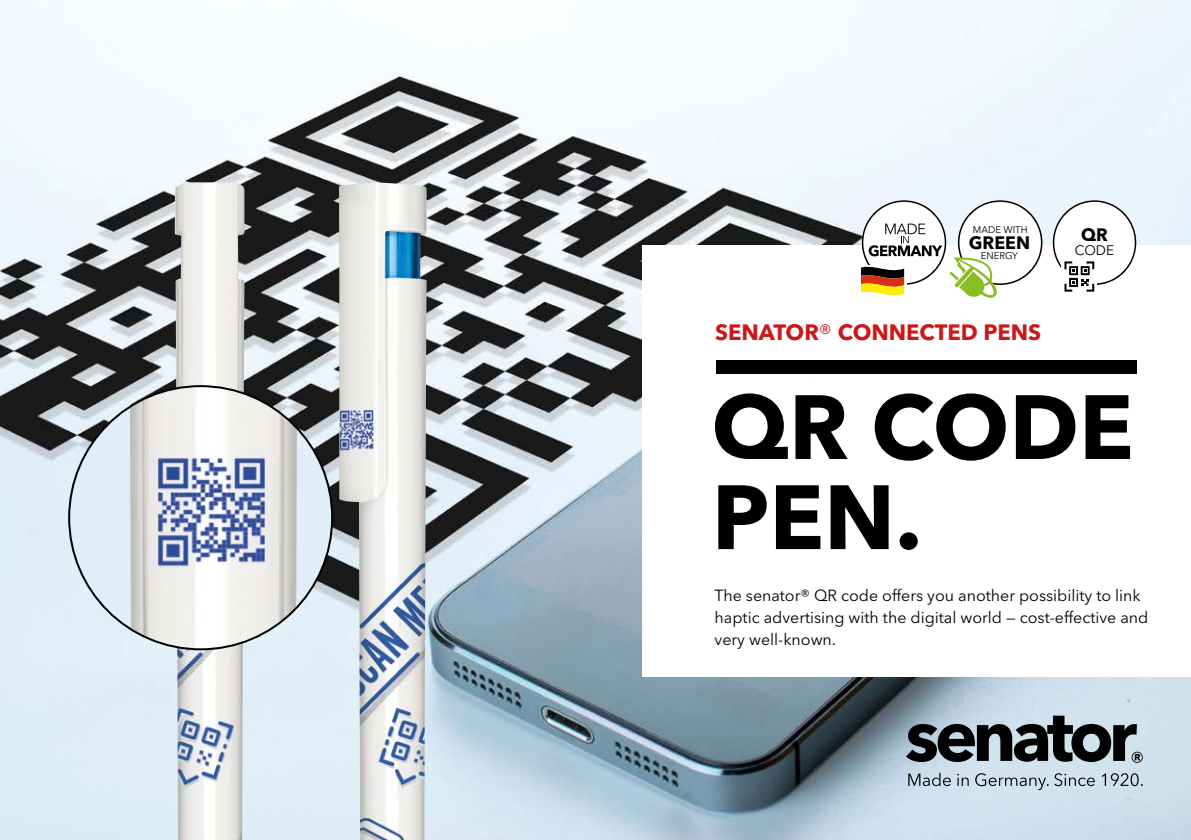
<style>
.page{position:relative;width:1191px;height:840px;background:#fff}
.page>*{position:absolute;margin:0;border:0;box-sizing:border-box;transform-origin:0 0}
.t1{font:700 90px/90px "Avenir Next W1 G";color:#000}
.t2{font:700 22px "Avenir Next W1 G";color:#cd1719}
.t3{font:700 17.8px "Avenir Next W1 G";color:#000}
.t4{font:16px/22px "Avenir Next W1 G";color:#000}
.t5{font:13.8px "Avenir Next W1 G";color:#000}
.t6{font:9.6px "Avenir Next W1 G";color:#000}
.s1{font-weight:400}
</style>
<div class="page">
<img style="left:0;top:0;width:1191px;height:839px">
<div style="left:642px;top:245px;width:549px;height:431px;background:#fff"></div>
<svg style="left:1064px;top:291px;width:31px;height:1px"></svg>
<svg style="left:1052px;top:200px;width:84px;height:91px"></svg>
<svg style="left:908px;top:772px;width:43px;height:13px"></svg>
<svg style="left:957px;top:773px;width:11px;height:12px"></svg>
<svg style="left:975px;top:772px;width:73px;height:17px"></svg>
<svg style="left:1054px;top:772px;width:40px;height:13px"></svg>
<svg style="left:1101px;top:772px;width:41px;height:13px"></svg>
<svg style="left:906px;top:715px;width:236px;height:47px;background:#60696f"></svg>
<img style="left:174px;top:182px;width:71px;height:657px">
<div style="left:69px;top:386px;width:263px;height:263px;background:#e0eef9;border-radius:50%"></div>
<img style="left:130px;top:386px;width:167px;height:263px">
<img style="left:339px;top:182px;width:88px;height:657px">
<svg style="left:861px;top:200px;width:181px;height:97px"></svg>
<div style="left:715px;top:360px;width:421px;height:13px;background:#000"></div>
<p class="t6" style="left:973px;top:224px;width:56px">MADE WITH</p>
<p class="t3" style="left:969px;top:231px;width:63px">GREEN</p>
<p class="t6" style="left:980px;top:250px;width:39px">ENERGY</p>
<h2 class="t2" style="left:715px;top:319px;width:328px">SENATOR<span class="s1">®</span> CONNECTED PENS</h2>
<p class="t3" style="left:1081px;top:224px;width:28px">QR</p>
<p class="t5" style="left:1074px;top:241px;width:41px">CODE</p>
<h1 class="t1" style="left:711px;top:381px;width:423px">QR CODE<br>PEN.</h1>
<p class="t4" style="left:714px;top:583px;width:435px">The senator® QR code offers you another possibility to link haptic advertising with the digital world — cost-effective and very well-known.</p>
</div>
